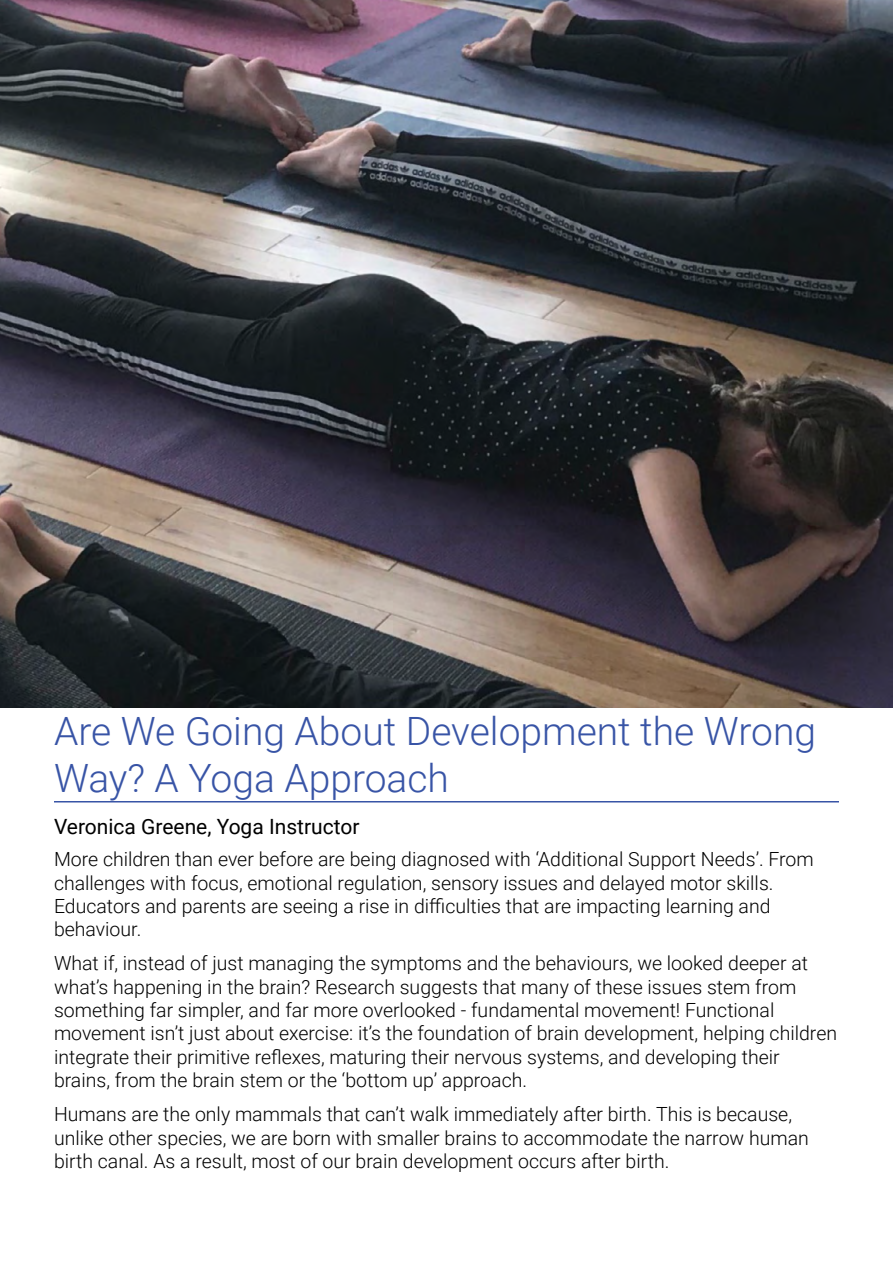
<style>
.page{position:relative;width:893px;height:1263px;background:#fff}
.page>*{position:absolute;margin:0;border:0;box-sizing:border-box;transform-origin:0 0}
.t1{font:300 39px/46.8px "Roboto";color:#3854a6}
.t2{font:21px "Roboto";color:#000}
.t3{font:300 19.5px/23.4px "Roboto";color:#000}
</style>
<div class="page">
<img style="left:0;top:0;width:893px;height:708px">
<hr style="left:54px;top:801px;width:785px;height:1px;background:#3854a6">
<h1 class="t1" style="left:54px;top:706px;width:763px">Are We Going About Development the Wrong<br>Way? A Yoga Approach</h1>
<p class="t2" style="left:54px;top:811px;width:307px">Veronica Greene, Yoga Instructor</p>
<p class="t3" style="left:54px;top:847px;width:761px">More children than ever before are being diagnosed with ‘Additional Support Needs’. From challenges with focus, emotional regulation, sensory issues and delayed motor skills.<br>Educators and parents are seeing a rise in difficulties that are impacting learning and behaviour.</p>
<p class="t3" style="left:54px;top:951px;width:785px">What if, instead of just managing the symptoms and the behaviours, we looked deeper at what’s happening in the brain? Research suggests that many of these issues stem from something far simpler, and far more overlooked - fundamental movement! Functional movement isn’t just about exercise: it’s the foundation of brain development, helping children integrate their primitive reflexes, maturing their nervous systems, and developing their brains, from the brain stem or the ‘bottom up’ approach.</p>
<p class="t3" style="left:54px;top:1102px;width:756px">Humans are the only mammals that can’t walk immediately after birth. This is because, unlike other species, we are born with smaller brains to accommodate the narrow human birth canal. As a result, most of our brain development occurs after birth.</p>
</div>
